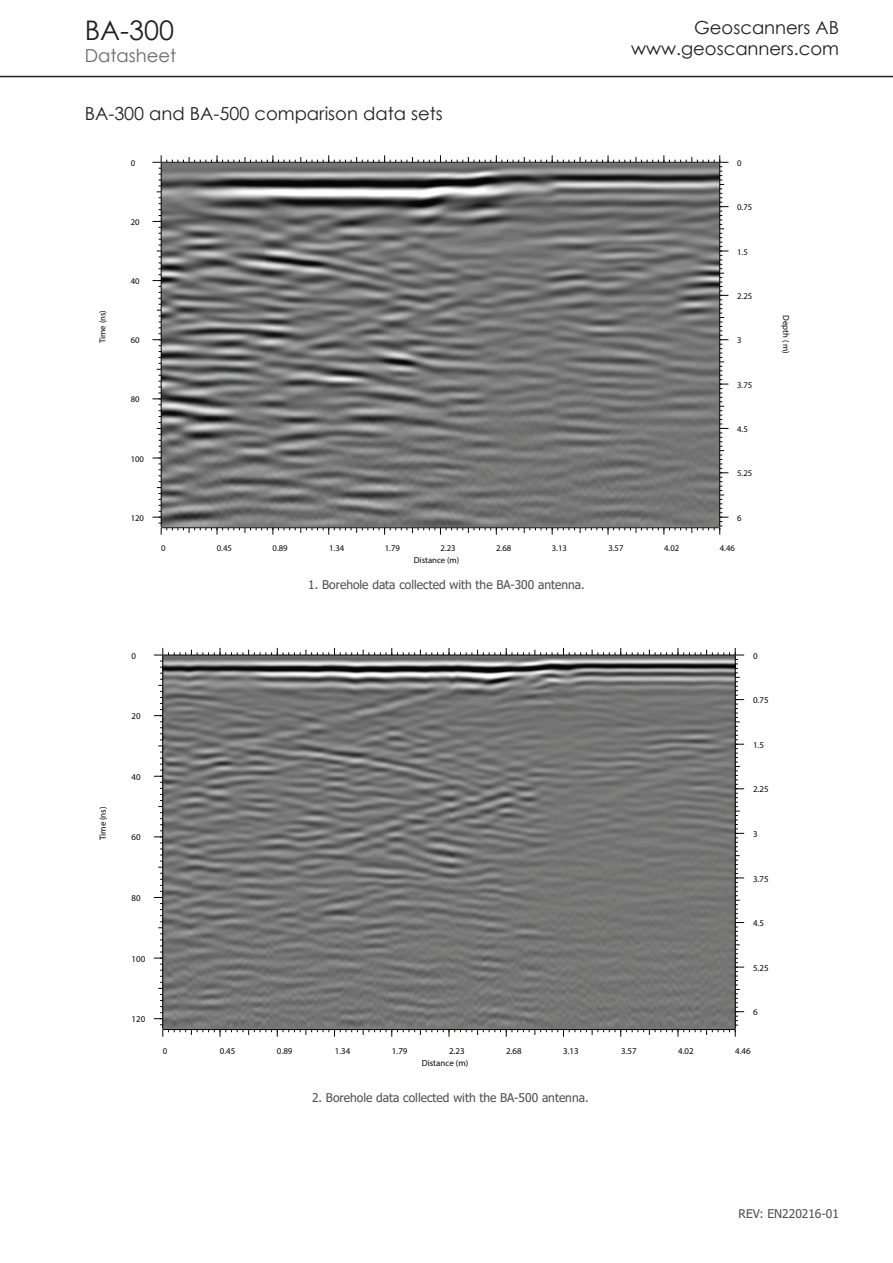
<style>
.page{position:relative;width:893px;height:1263px;background:#fff}
.page>*{position:absolute;margin:0;border:0;box-sizing:border-box;transform-origin:0 0}
.t1{font:27px "Century Gothic";color:#231f20}
.t2{font:18px/21.6px "Century Gothic";color:#231f20;text-align:right}
.t3{font:18px "Century Gothic";color:#69696c}
.t4{font:12px "Tahoma";color:#4e4f50}
.t5{font:8.85px "Arial";color:#050504}
.t6{font:8.7px "Arial";color:#050504}
</style>
<div class="page">
<hr style="left:0;top:76px;width:893px;height:1px;background:#231f20">
<svg style="left:152px;top:155px;width:576px;height:380px;background:#7d7d7d"></svg>
<svg style="left:154px;top:648px;width:590px;height:389px;background:#7c7c7c"></svg>
<h1 class="t1" style="left:85px;top:12px;width:91px">BA-300</h1>
<h2 class="t3" style="left:85px;top:43px;width:93px">Datasheet</h2>
<p class="t2" style="left:85px;top:103px;width:360px">BA-300 and BA-500 comparison data sets</p>
<h2 class="t2" style="left:631px;top:16px;width:209px">Geoscanners AB www.geoscanners.com</h2>
<p class="t6" style="left:131px;top:158px;width:6px">0</p>
<p class="t6" style="left:737px;top:158px;width:6px">0</p>
<p class="t6" style="left:737px;top:202px;width:17px">0.75</p>
<p class="t6" style="left:737px;top:246px;width:12px">1.5</p>
<p class="t6" style="left:737px;top:291px;width:17px">2.25</p>
<p class="t6" style="left:737px;top:335px;width:6px">3</p>
<p class="t6" style="left:737px;top:379px;width:17px">3.75</p>
<p class="t6" style="left:737px;top:424px;width:12px">4.5</p>
<p class="t6" style="left:737px;top:468px;width:17px">5.25</p>
<p class="t6" style="left:737px;top:512px;width:6px">6</p>
<p class="t6" style="left:131px;top:217px;width:10px">20</p>
<p class="t6" style="left:131px;top:276px;width:10px">40</p>
<p class="t6" style="left:97px;top:343px;width:35px;rotate:-90deg">Time (ns)</p>
<p class="t6" style="left:791px;top:315px;width:40px;rotate:90deg">Depth ( m)</p>
<p class="t6" style="left:131px;top:335px;width:10px">60</p>
<p class="t6" style="left:131px;top:394px;width:10px">80</p>
<p class="t6" style="left:131px;top:453px;width:15px">100</p>
<p class="t6" style="left:131px;top:512px;width:15px">120</p>
<p class="t6" style="left:161px;top:543px;width:6px">0</p>
<p class="t6" style="left:217px;top:543px;width:17px">0.45</p>
<p class="t6" style="left:273px;top:543px;width:17px">0.89</p>
<p class="t6" style="left:329px;top:543px;width:17px">1.34</p>
<p class="t6" style="left:385px;top:543px;width:17px">1.79</p>
<p class="t6" style="left:440px;top:543px;width:17px">2.23</p>
<p class="t6" style="left:496px;top:543px;width:17px">2.68</p>
<p class="t6" style="left:552px;top:543px;width:17px">3.13</p>
<p class="t6" style="left:608px;top:543px;width:17px">3.57</p>
<p class="t6" style="left:664px;top:543px;width:17px">4.02</p>
<p class="t6" style="left:720px;top:543px;width:17px">4.46</p>
<p class="t6" style="left:414px;top:555px;width:47px">Distance (m)</p>
<p class="t4" style="left:308px;top:576px;width:278px">1. Borehole data collected with the BA-300 antenna.</p>
<p class="t5" style="left:97px;top:840px;width:35px;rotate:-90deg">Time (ns)</p>
<p class="t5" style="left:132px;top:650px;width:6px">0</p>
<p class="t5" style="left:132px;top:711px;width:11px">20</p>
<p class="t5" style="left:132px;top:771px;width:11px">40</p>
<p class="t5" style="left:132px;top:832px;width:11px">60</p>
<p class="t5" style="left:132px;top:893px;width:11px">80</p>
<p class="t5" style="left:132px;top:953px;width:15px">100</p>
<p class="t5" style="left:132px;top:1014px;width:15px">120</p>
<p class="t5" style="left:753px;top:650px;width:6px">0</p>
<p class="t5" style="left:753px;top:695px;width:17px">0.75</p>
<p class="t5" style="left:753px;top:739px;width:12px">1.5</p>
<p class="t5" style="left:753px;top:784px;width:17px">2.25</p>
<p class="t5" style="left:753px;top:828px;width:6px">3</p>
<p class="t5" style="left:753px;top:873px;width:17px">3.75</p>
<p class="t5" style="left:753px;top:918px;width:12px">4.5</p>
<p class="t5" style="left:753px;top:962px;width:17px">5.25</p>
<p class="t5" style="left:753px;top:1007px;width:6px">6</p>
<p class="t5" style="left:163px;top:1045px;width:6px">0</p>
<p class="t5" style="left:220px;top:1045px;width:17px">0.45</p>
<p class="t5" style="left:277px;top:1045px;width:17px">0.89</p>
<p class="t5" style="left:335px;top:1045px;width:17px">1.34</p>
<p class="t5" style="left:392px;top:1045px;width:17px">1.79</p>
<p class="t5" style="left:449px;top:1045px;width:17px">2.23</p>
<p class="t5" style="left:506px;top:1045px;width:17px">2.68</p>
<p class="t5" style="left:563px;top:1045px;width:17px">3.13</p>
<p class="t5" style="left:621px;top:1045px;width:17px">3.57</p>
<p class="t5" style="left:678px;top:1045px;width:17px">4.02</p>
<p class="t5" style="left:735px;top:1045px;width:17px">4.46</p>
<p class="t5" style="left:422px;top:1057px;width:48px">Distance (m)</p>
<p class="t4" style="left:312px;top:1090px;width:278px">2. Borehole data collected with the BA-500 antenna.</p>
<h3 class="t4" style="left:739px;top:1206px;width:102px">REV: EN220216-01</h3>
</div>
